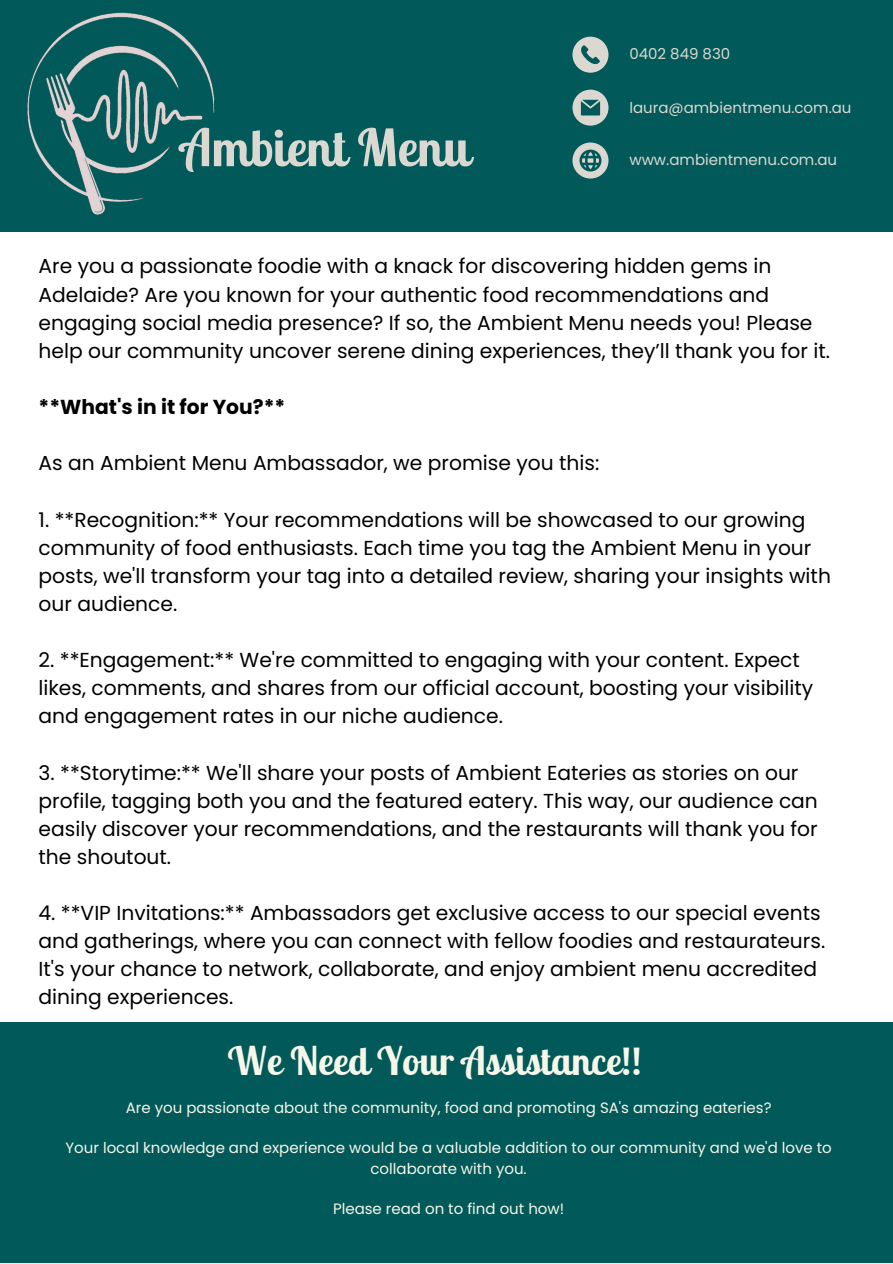
<style>
.page{position:relative;width:893px;height:1264px;background:#fff}
.page>*{position:absolute;margin:0;border:0;box-sizing:border-box;transform-origin:0 0}
.t1{font:700 51.3px "Lobster Two";color:#dad8d0}
.t2{font:700 39px "Lobster Two";color:#f6f6e9}
.t3{font:20.25px/28px "Poppins";color:#000}
.t4{font:700 20.25px "Poppins";color:#000}
.t5{font:15px/20.2px "Poppins";color:#f6f6e9;text-align:center}
.t6{font:15px "Poppins";color:#dad8d0}
</style>
<div class="page">
<div style="left:0;top:0;width:892px;height:1262px;background:#025959"></div>
<div style="left:0;top:232px;width:892px;height:789px;background:#fff"></div>
<img style="left:27px;top:12px;width:188px;height:203px">
<svg style="left:572px;top:37px;width:36px;height:36px"></svg>
<svg style="left:572px;top:90px;width:36px;height:36px"></svg>
<svg style="left:572px;top:142px;width:36px;height:36px"></svg>
<p class="t1" style="left:180px;top:115px;width:290px">Ambient Menu</p>
<p class="t6" style="left:629px;top:43px;width:102px">0402 849 830</p>
<p class="t6" style="left:629px;top:98px;width:224px">laura@ambientmenu.com.au</p>
<p class="t6" style="left:629px;top:149px;width:209px">www.ambientmenu.com.au</p>
<p class="t3" style="left:39px;top:252px;width:792px">Are you a passionate foodie with a knack for discovering hidden gems in Adelaide? Are you known for your authentic food recommendations and engaging social media presence? If so, the Ambient Menu needs you! Please help our community uncover serene dining experiences, they’ll thank you for it.</p>
<p class="t4" style="left:39px;top:393px;width:248px">**What's in it for You?**</p>
<p class="t3" style="left:39px;top:449px;width:562px">As an Ambient Menu Ambassador, we promise you this:</p>
<p class="t3" style="left:39px;top:505px;width:793px">1. **Recognition:** Your recommendations will be showcased to our growing community of food enthusiasts. Each time you tag the Ambient Menu in your posts, we'll transform your tag into a detailed review, sharing your insights with our audience.</p>
<p class="t3" style="left:39px;top:646px;width:776px">2. **Engagement:** We're committed to engaging with your content. Expect likes, comments, and shares from our official account, boosting your visibility and engagement rates in our niche audience.</p>
<p class="t3" style="left:39px;top:758px;width:780px">3. **Storytime:** We'll share your posts of Ambient Eateries as stories on our profile, tagging both you and the featured eatery. This way, our audience can easily discover your recommendations, and the restaurants will thank you for the shoutout.</p>
<p class="t3" style="left:39px;top:899px;width:788px">4. **VIP Invitations:** Ambassadors get exclusive access to our special events and gatherings, where you can connect with fellow foodies and restaurateurs.<br>It's your chance to network, collaborate, and enjoy ambient menu accredited dining experiences.</p>
<p class="t2" style="left:227px;top:1036px;width:416px">We Need Your Assistance!!</p>
<p class="t5" style="left:126px;top:1097px;width:647px">Are you passionate about the community, food and promoting SA's amazing eateries?</p>
<p class="t5" style="left:65px;top:1137px;width:767px">Your local knowledge and experience would be a valuable addition to our community and we'd love to collaborate with you.</p>
<p class="t5" style="left:333px;top:1198px;width:233px">Please read on to find out how!</p>
</div>
